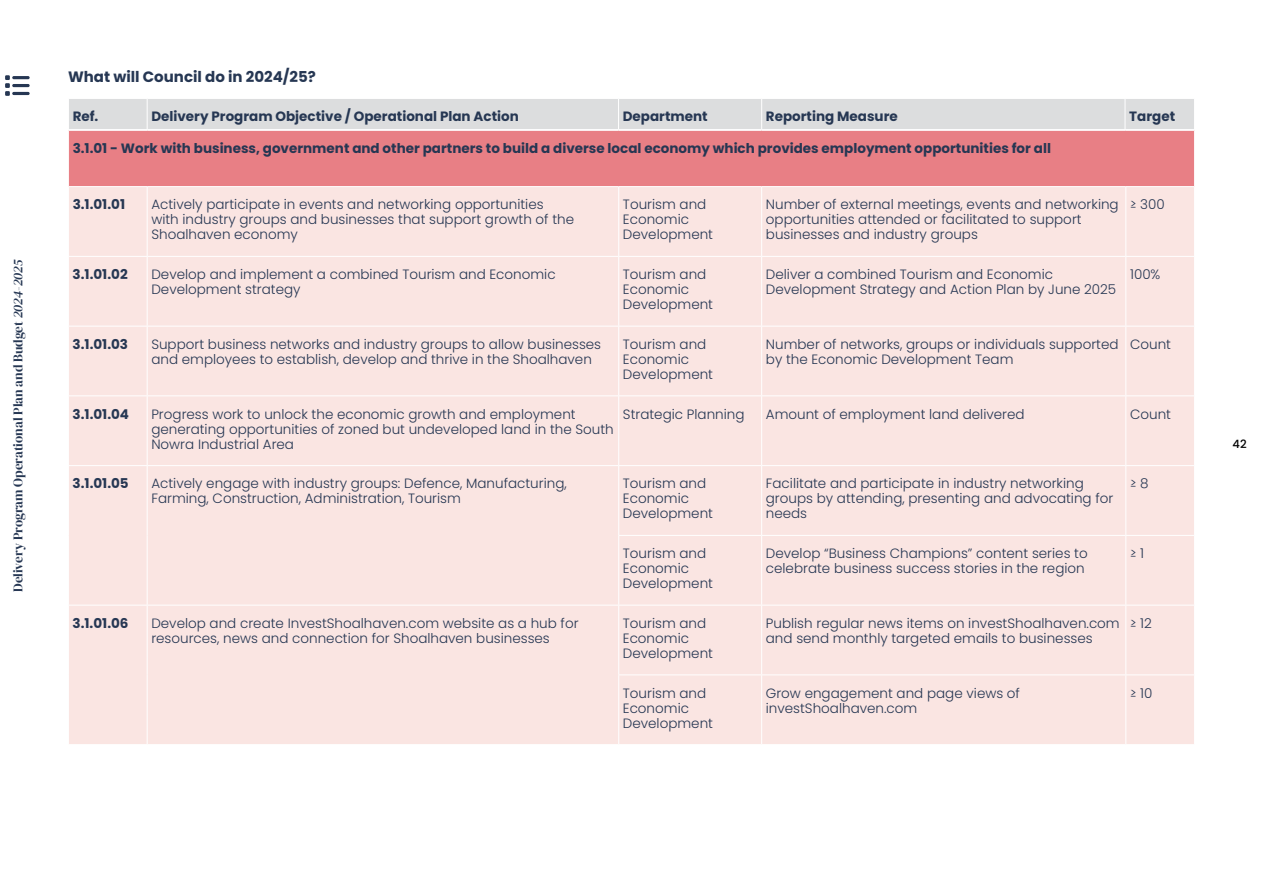
<style>
.page{position:relative;width:1263px;height:893px;background:#fff}
.page>*{position:absolute;margin:0;border:0;box-sizing:border-box;transform-origin:0 0}
.t1{font:700 15px "Poppins";color:#263753}
.t2{font:300 13.5px/15px "Poppins";color:#263753}
.t3{font:700 13.5px "Poppins";color:#263753}
.t4{font:13.2px "DM Serif Display";color:#263753}
.t5{font:500 11.4px "Poppins";color:#000}
.s1{font-style:italic}
</style>
<div class="page">
<svg style="left:5px;top:75px;width:25px;height:21px"></svg>
<div style="left:68px;top:130px;width:1126px;height:57px;background:#e87f85"></div>
<div style="left:69px;top:187px;width:1125px;height:557px;background:#fae5e2"></div>
<hr style="left:68px;top:130px;width:79px;height:1px;background:#fff">
<hr style="left:68px;top:131px;width:1px;height:55px;background:#fff">
<hr style="left:147px;top:130px;width:472px;height:1px;background:#fff">
<hr style="left:619px;top:130px;width:143px;height:1px;background:#fff">
<hr style="left:762px;top:130px;width:364px;height:1px;background:#fff">
<hr style="left:1126px;top:130px;width:69px;height:1px;background:#fff">
<hr style="left:68px;top:186px;width:79px;height:1px;background:#fff">
<hr style="left:147px;top:186px;width:472px;height:1px;background:#fff">
<hr style="left:147px;top:187px;width:1px;height:69px;background:#fff">
<hr style="left:619px;top:186px;width:143px;height:1px;background:#fff">
<hr style="left:618px;top:187px;width:1px;height:69px;background:#fff">
<hr style="left:762px;top:186px;width:364px;height:1px;background:#fff">
<hr style="left:761px;top:187px;width:1px;height:69px;background:#fff">
<hr style="left:1126px;top:186px;width:69px;height:1px;background:#fff">
<hr style="left:1125px;top:187px;width:1px;height:69px;background:#fff">
<hr style="left:68px;top:256px;width:79px;height:1px;background:#fff">
<hr style="left:147px;top:256px;width:472px;height:1px;background:#fff">
<hr style="left:147px;top:257px;width:1px;height:69px;background:#fff">
<hr style="left:619px;top:256px;width:143px;height:1px;background:#fff">
<hr style="left:618px;top:257px;width:1px;height:69px;background:#fff">
<hr style="left:762px;top:256px;width:364px;height:1px;background:#fff">
<hr style="left:761px;top:257px;width:1px;height:69px;background:#fff">
<hr style="left:1126px;top:256px;width:69px;height:1px;background:#fff">
<hr style="left:1125px;top:257px;width:1px;height:69px;background:#fff">
<hr style="left:68px;top:326px;width:79px;height:1px;background:#fff">
<hr style="left:147px;top:326px;width:472px;height:1px;background:#fff">
<hr style="left:147px;top:326px;width:1px;height:69px;background:#fff">
<hr style="left:619px;top:326px;width:143px;height:1px;background:#fff">
<hr style="left:618px;top:326px;width:1px;height:69px;background:#fff">
<hr style="left:762px;top:326px;width:364px;height:1px;background:#fff">
<hr style="left:761px;top:326px;width:1px;height:69px;background:#fff">
<hr style="left:1126px;top:326px;width:69px;height:1px;background:#fff">
<hr style="left:1125px;top:326px;width:1px;height:69px;background:#fff">
<hr style="left:68px;top:395px;width:79px;height:1px;background:#fff">
<hr style="left:147px;top:395px;width:472px;height:1px;background:#fff">
<hr style="left:147px;top:396px;width:1px;height:69px;background:#fff">
<hr style="left:619px;top:395px;width:143px;height:1px;background:#fff">
<hr style="left:618px;top:396px;width:1px;height:69px;background:#fff">
<hr style="left:762px;top:395px;width:364px;height:1px;background:#fff">
<hr style="left:761px;top:396px;width:1px;height:69px;background:#fff">
<hr style="left:1126px;top:395px;width:69px;height:1px;background:#fff">
<hr style="left:1125px;top:396px;width:1px;height:69px;background:#fff">
<hr style="left:68px;top:465px;width:79px;height:1px;background:#fff">
<hr style="left:147px;top:465px;width:472px;height:1px;background:#fff">
<hr style="left:147px;top:466px;width:1px;height:69px;background:#fff">
<hr style="left:619px;top:465px;width:143px;height:1px;background:#fff">
<hr style="left:618px;top:466px;width:1px;height:69px;background:#fff">
<hr style="left:762px;top:465px;width:364px;height:1px;background:#fff">
<hr style="left:761px;top:466px;width:1px;height:69px;background:#fff">
<hr style="left:1126px;top:465px;width:69px;height:1px;background:#fff">
<hr style="left:1125px;top:466px;width:1px;height:69px;background:#fff">
<hr style="left:147px;top:535px;width:1px;height:70px;background:#fff">
<hr style="left:618px;top:535px;width:144px;height:1px;background:#fff">
<hr style="left:618px;top:536px;width:1px;height:69px;background:#fff">
<hr style="left:762px;top:535px;width:364px;height:1px;background:#fff">
<hr style="left:761px;top:536px;width:1px;height:69px;background:#fff">
<hr style="left:1126px;top:535px;width:69px;height:1px;background:#fff">
<hr style="left:1125px;top:536px;width:1px;height:69px;background:#fff">
<hr style="left:68px;top:605px;width:79px;height:1px;background:#fff">
<hr style="left:147px;top:605px;width:472px;height:1px;background:#fff">
<hr style="left:147px;top:605px;width:1px;height:70px;background:#fff">
<hr style="left:619px;top:605px;width:143px;height:1px;background:#fff">
<hr style="left:618px;top:605px;width:1px;height:69px;background:#fff">
<hr style="left:762px;top:605px;width:364px;height:1px;background:#fff">
<hr style="left:761px;top:605px;width:1px;height:69px;background:#fff">
<hr style="left:1126px;top:605px;width:69px;height:1px;background:#fff">
<hr style="left:1125px;top:605px;width:1px;height:69px;background:#fff">
<hr style="left:147px;top:675px;width:1px;height:69px;background:#fff">
<hr style="left:618px;top:674px;width:144px;height:1px;background:#fff">
<hr style="left:618px;top:675px;width:1px;height:69px;background:#fff">
<hr style="left:762px;top:674px;width:364px;height:1px;background:#fff">
<hr style="left:761px;top:675px;width:1px;height:69px;background:#fff">
<hr style="left:1126px;top:674px;width:69px;height:1px;background:#fff">
<hr style="left:1125px;top:675px;width:1px;height:69px;background:#fff">
<div style="left:69px;top:99px;width:1125px;height:30px;background:#dcddde"></div>
<hr style="left:147px;top:99px;width:1px;height:30px;background:#fff">
<hr style="left:618px;top:99px;width:1px;height:30px;background:#fff">
<hr style="left:761px;top:99px;width:1px;height:30px;background:#fff">
<hr style="left:1125px;top:99px;width:1px;height:30px;background:#fff">
<p class="t4" style="left:10px;top:592px;width:334px;rotate:-90deg">Delivery Program Operational Plan and Budget <span class="s1">2024-2025</span></p>
<p class="t1" style="left:68px;top:68px;width:249px">What will Council do in 2024/25?</p>
<p class="t3" style="left:73px;top:109px;width:27px">Ref.</p>
<p class="t3" style="left:151px;top:109px;width:369px">Delivery Program Objective / Operational Plan Action</p>
<p class="t3" style="left:623px;top:109px;width:86px">Department</p>
<p class="t3" style="left:766px;top:109px;width:133px">Reporting Measure</p>
<p class="t3" style="left:1129px;top:109px;width:47px">Target</p>
<p class="t3" style="left:73px;top:140px;width:980px">3.1.01 - Work with business, government and other partners to build a diverse local economy which provides employment opportunities for all</p>
<p class="t3" style="left:73px;top:197px;width:54px">3.1.01.01</p>
<p class="t2" style="left:151px;top:197px;width:424px">Actively participate in events and networking opportunities with industry groups and businesses that support growth of the<br>Shoalhaven economy</p>
<p class="t2" style="left:623px;top:197px;width:92px">Tourism and<br>Economic<br>Development</p>
<p class="t2" style="left:766px;top:197px;width:354px">Number of external meetings, events and networking opportunities attended or facilitated to support businesses and industry groups</p>
<p class="t2" style="left:1130px;top:197px;width:36px">≥ 300</p>
<p class="t3" style="left:73px;top:266px;width:57px">3.1.01.02</p>
<p class="t2" style="left:151px;top:267px;width:406px">Develop and implement a combined Tourism and Economic<br>Development strategy</p>
<p class="t2" style="left:623px;top:267px;width:92px">Tourism and<br>Economic<br>Development</p>
<p class="t2" style="left:766px;top:267px;width:352px">Deliver a combined Tourism and Economic<br>Development Strategy and Action Plan by June 2025</p>
<p class="t2" style="left:1130px;top:267px;width:32px">100%</p>
<p class="t3" style="left:73px;top:336px;width:57px">3.1.01.03</p>
<p class="t2" style="left:151px;top:337px;width:451px">Support business networks and industry groups to allow businesses and employees to establish, develop and thrive in the Shoalhaven</p>
<p class="t2" style="left:623px;top:337px;width:92px">Tourism and<br>Economic<br>Development</p>
<p class="t2" style="left:766px;top:337px;width:354px">Number of networks, groups or individuals supported by the Economic Development Team</p>
<p class="t2" style="left:1130px;top:337px;width:42px">Count</p>
<p class="t3" style="left:73px;top:406px;width:58px">3.1.01.04</p>
<p class="t2" style="left:151px;top:406px;width:464px">Progress work to unlock the economic growth and employment generating opportunities of zoned but undeveloped land in the South<br>Nowra Industrial Area</p>
<p class="t2" style="left:623px;top:406px;width:123px">Strategic Planning</p>
<p class="t2" style="left:766px;top:406px;width:260px">Amount of employment land delivered</p>
<p class="t2" style="left:1130px;top:406px;width:42px">Count</p>
<p class="t3" style="left:73px;top:476px;width:58px">3.1.01.05</p>
<p class="t2" style="left:151px;top:476px;width:417px">Actively engage with industry groups: Defence, Manufacturing,<br>Farming, Construction, Administration, Tourism</p>
<p class="t2" style="left:623px;top:476px;width:92px">Tourism and<br>Economic<br>Development</p>
<p class="t2" style="left:766px;top:476px;width:349px">Facilitate and participate in industry networking groups by attending, presenting and advocating for needs</p>
<p class="t2" style="left:1130px;top:476px;width:20px">≥ 8</p>
<p class="t2" style="left:623px;top:546px;width:92px">Tourism and<br>Economic<br>Development</p>
<p class="t2" style="left:766px;top:546px;width:323px">Develop “Business Champions” content series to celebrate business success stories in the region</p>
<p class="t2" style="left:1130px;top:546px;width:16px">≥ 1</p>
<p class="t3" style="left:73px;top:615px;width:57px">3.1.01.06</p>
<p class="t2" style="left:151px;top:616px;width:429px">Develop and create InvestShoalhaven.com website as a hub for resources, news and connection for Shoalhaven businesses</p>
<p class="t2" style="left:623px;top:616px;width:92px">Tourism and<br>Economic<br>Development</p>
<p class="t2" style="left:766px;top:616px;width:355px">Publish regular news items on investShoalhaven.com and send monthly targeted emails to businesses</p>
<p class="t2" style="left:1130px;top:616px;width:23px">≥ 12</p>
<p class="t2" style="left:623px;top:685px;width:92px">Tourism and<br>Economic<br>Development</p>
<p class="t2" style="left:766px;top:685px;width:256px">Grow engagement and page views of investShoalhaven.com</p>
<p class="t2" style="left:1130px;top:685px;width:24px">≥ 10</p>
<p class="t5" style="left:1232px;top:437px;width:16px">42</p>
</div>
